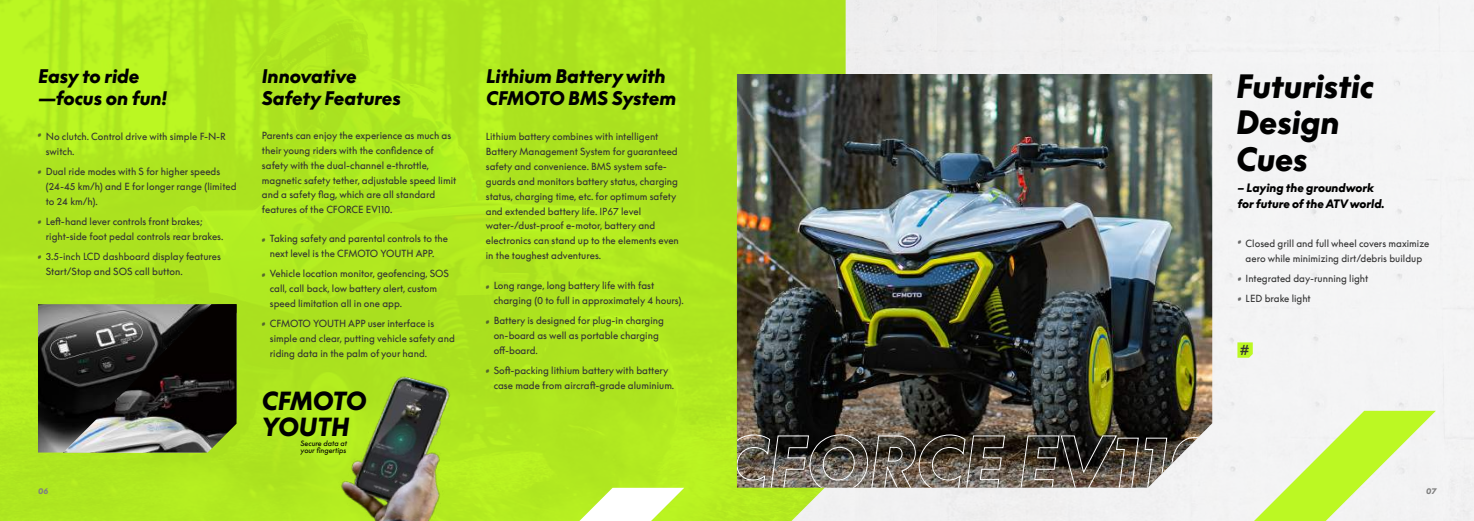
<style>
.page{position:relative;width:1474px;height:521px;background:#fff}
.page>*{position:absolute;margin:0;border:0;box-sizing:border-box;transform-origin:0 0}
.t1{font:italic 900 31.5px/36.5px "Supreme LLTT";color:#000}
.t2{font:italic 900 24.41px/26.6px "Supreme LLTT";letter-spacing:-.015em;color:#000}
.t3{font:italic 900 18.38px/21.9px "Supreme LLTT";color:#000}
.t4{font:14.09px "Supreme LLTT";color:#333}
.t5{font:italic 900 11.38px/15.5px "Supreme LLTT";color:#000}
.t6{font:9.62px/14.9px "Supreme LLTT";color:#333}
.t7{font:italic 900 7.88px "Supreme LLTT";color:#808080}
.t8{font:italic 7.17px/7.9px "Supreme LLTT";color:#000}
.t9{font:5.25px "Supreme LLTT";color:#333}
</style>
<div class="page">
<div style="left:845px;top:0;width:628px;height:521px;background:#f3f3f4"></div>
<img style="left:0;top:0;width:845px;height:521px">
<svg style="left:579px;top:488px;width:105px;height:33px"></svg>
<img style="left:737px;top:74px;width:475px;height:414px">
<svg style="left:737px;top:434px;width:268px;height:54px;background:#665f56"></svg>
<svg style="left:1019px;top:435px;width:193px;height:53px"></svg>
<svg style="left:1253px;top:411px;width:182px;height:110px"></svg>
<svg style="left:1237px;top:342px;width:15px;height:16px"></svg>
<img style="left:306px;top:342px;width:206px;height:179px">
<img style="left:38px;top:304px;width:25px;height:148px">
<img style="left:63px;top:304px;width:173px;height:148px">
<h3 class="t3" style="left:38px;top:66px;width:130px">Easy to ride —focus on fun!</h3>
<h3 class="t3" style="left:262px;top:66px;width:140px">Innovative<br>Safety Features</h3>
<h3 class="t3" style="left:486px;top:66px;width:192px">Lithium Battery with<br>CFMOTO BMS System</h3>
<p class="t6" style="left:46px;top:129px;width:181px">No clutch. Control drive with simple F-N-R switch.</p>
<p class="t6" style="left:46px;top:164px;width:192px">Dual ride modes with S for higher speeds (24-45 km/h) and E for longer range (limited to 24 km/h).</p>
<p class="t6" style="left:46px;top:214px;width:179px">Left-hand lever controls front brakes; right-side foot pedal controls rear brakes.</p>
<p class="t6" style="left:46px;top:249px;width:177px">3.5-inch LCD dashboard display features<br>Start/Stop and SOS call button.</p>
<p class="t9" style="left:38px;top:132px;width:5px">#</p>
<p class="t9" style="left:38px;top:169px;width:5px">#</p>
<p class="t9" style="left:38px;top:219px;width:5px">#</p>
<p class="t9" style="left:38px;top:254px;width:5px">#</p>
<p class="t6" style="left:262px;top:128px;width:196px">Parents can enjoy the experience as much as their young riders with the confidence of safety with the dual-channel e-throttle, magnetic safety tether, adjustable speed limit and a safety flag, which are all standard features of the CFORCE EV110.</p>
<p class="t6" style="left:270px;top:232px;width:180px">Taking safety and parental controls to the next level is the CFMOTO YOUTH APP.</p>
<p class="t6" style="left:270px;top:267px;width:181px">Vehicle location monitor, geofencing, SOS call, call back, low battery alert, custom speed limitation all in one app.</p>
<p class="t6" style="left:270px;top:317px;width:186px">CFMOTO YOUTH APP user interface is simple and clear, putting vehicle safety and riding data in the palm of your hand.</p>
<p class="t9" style="left:262px;top:237px;width:5px">#</p>
<p class="t9" style="left:262px;top:272px;width:5px">#</p>
<p class="t9" style="left:262px;top:321px;width:5px">#</p>
<h2 class="t2" style="left:262px;top:388px;width:106px">CFMOTO<br>YOUTH</h2>
<p class="t8" style="left:300px;top:439px;width:48px">Secure data at your fingertips</p>
<p class="t6" style="left:486px;top:129px;width:195px">Lithium battery combines with intelligent Battery Management System for guaranteed safety and convenience. BMS system safe&shy;guards and monitors battery status, charging status, charging time, etc. for optimum safety and extended battery life. IP67 level water-/dust-proof e-motor, battery and electronics can stand up to the elements even in the toughest adventures.</p>
<p class="t6" style="left:493px;top:278px;width:192px">Long range, long battery life with fast charging (0 to full in approximately 4 hours).</p>
<p class="t6" style="left:493px;top:313px;width:172px">Battery is designed for plug-in charging on-board as well as portable charging off-board.</p>
<p class="t6" style="left:493px;top:363px;width:182px">Soft-packing lithium battery with battery case made from aircraft-grade aluminium.</p>
<p class="t9" style="left:486px;top:284px;width:5px">#</p>
<p class="t9" style="left:486px;top:319px;width:5px">#</p>
<p class="t9" style="left:486px;top:368px;width:5px">#</p>
<h1 class="t1" style="left:1236px;top:69px;width:139px">Futuristic<br>Design<br>Cues</h1>
<p class="t5" style="left:1237px;top:180px;width:149px">– Laying the groundwork for future of the ATV world.</p>
<p class="t6" style="left:1245px;top:236px;width:185px">Closed grill and full wheel covers maximize aero while minimizing dirt/debris buildup</p>
<p class="t6" style="left:1245px;top:269px;width:124px;line-height:20.1px">Integrated day-running light<br>LED brake light</p>
<p class="t9" style="left:1237px;top:239px;width:5px">#</p>
<p class="t9" style="left:1237px;top:276px;width:5px">#</p>
<p class="t9" style="left:1237px;top:296px;width:5px">#</p>
<h3 class="t4" style="left:1239px;top:342px;width:11px">#</h3>
<p class="t7" style="left:38px;top:487px;width:12px">06</p>
<p class="t7" style="left:1426px;top:487px;width:12px">07</p>
</div>
